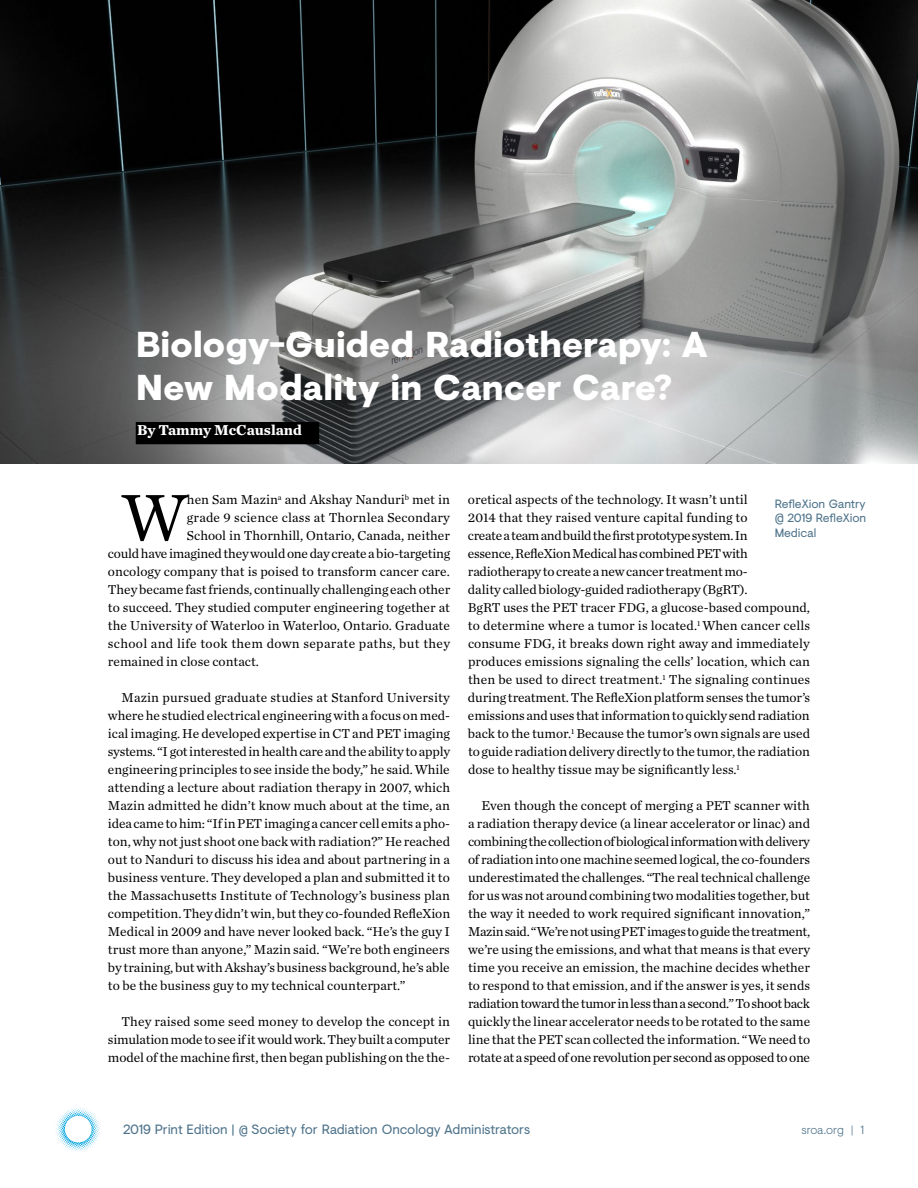
<style>
.page{position:relative;width:918px;height:1188px;background:#fff}
.page>*{position:absolute;margin:0;border:0;box-sizing:border-box;transform-origin:0 0}
.t1{font:68.25px "Chronicle Text G1";color:#000}
.t2{font:900 36px/43.2px "Visuelt";letter-spacing:-.01em;color:#fff}
.t3{font:700 15px "Chronicle Text G1";color:#fff}
.t4{font:13.5px/18px "Chronicle Text G1";color:#000;text-align:justify}
.t5{font:13.5px "Visuelt";letter-spacing:-.01em;color:#4f748b}
.t6{font:13.5px "Chronicle Text G1";letter-spacing:.025em;color:#000}
.t7{font:12px/14.4px "Visuelt";letter-spacing:-.015em;color:#4f748b}
.t8{font:12px "Visuelt";letter-spacing:-.01em;color:#4c748b}
.t9{font:300 12px "Visuelt";letter-spacing:-.005em;color:#4f748b}
.s1{font-size:12px}
</style>
<div class="page">
<svg style="left:55px;top:1107px;width:45px;height:45px"></svg>
<img style="left:0;top:0;width:918px;height:463px">
<div style="left:136px;top:423px;width:182px;height:21px;background:#000"></div>
<div style="left:136px;top:422px;width:183px;height:22px;border:2px solid #000101"></div>
<h2 class="t2" style="left:136px;top:321px;width:573px">Biology-Guided Radiotherapy: A<br>New Modality in Cancer Care?</h2>
<p class="t3" style="left:137px;top:418px;width:166px">By Tammy McCausland</p>
<h1 class="t1" style="left:122px;top:466px;width:67px">W</h1>
<p class="t4" style="left:187px;top:490px;width:265px">hen Sam Mazin<sup>a</sup> and Akshay Nanduri<sup>b</sup> met in</p>
<p class="t4" style="left:187px;top:508px;width:264px">grade 9 science class at Thornlea Secondary</p>
<p class="t4" style="left:187px;top:526px;width:265px">School in Thornhill, Ontario, Canada, neither</p>
<p class="t4" style="left:108px;top:544px;width:344px">could have imagined they would one day create a bio-targeting</p>
<p class="t4" style="left:108px;top:562px;width:344px">oncology company that is poised to transform cancer care.</p>
<p class="t4" style="left:108px;top:580px;width:344px">They became fast friends, continually challenging each other</p>
<p class="t4" style="left:108px;top:598px;width:344px">to succeed. They studied computer engineering together at</p>
<p class="t4" style="left:108px;top:616px;width:344px">the University of Waterloo in Waterloo, Ontario. Graduate</p>
<p class="t6" style="left:108px;top:633px;width:344px">school and life took them down separate paths, but they</p>
<p class="t4" style="left:108px;top:652px;width:153px">remained in close contact.</p>
<p class="t4" style="left:108px;top:688px;width:344px;text-indent:14px">Mazin pursued graduate studies at Stanford University where he studied electrical engineering with a focus on med&shy;ical imaging. He developed expertise in CT and PET imaging systems. “I got interested in health care and the ability to apply engineering principles to see inside the body,” he said. While attending a lecture about radiation therapy in 2007, which Mazin admitted he didn’t know much about at the time, an idea came to him: “If in PET imaging a cancer cell emits a pho&shy;ton, why not just shoot one back with radiation?” He reached out to Nanduri to discuss his idea and about partnering in a business venture. They developed a plan and submitted it to the Massachusetts Institute of Technology’s business plan competition. They didn’t win, but they co-founded RefleXion Medical in 2009 and have never looked back. “He’s the guy I trust more than anyone,” Mazin said. “We’re both engineers by training, but with Akshay’s business background, he’s able to be the business guy to my technical counterpart.”</p>
<p class="t4" style="left:108px;top:1012px;width:344px;text-indent:14px">They raised some seed money to develop the concept in simulation mode to see if it would work. They built a computer model of the machine first, then began publishing on the the-</p>
<p class="t4" style="left:468px;top:490px;width:344px;text-align:left">oretical aspects of the technology. It wasn’t until<br>2014 that they raised venture capital funding to<br>create a team and build the first prototype system. In<br>essence, RefleXion Medical has combined PET with radiotherapy to create a new cancer treatment mo-<br>dality called biology-guided radiotherapy (BgRT).<br>BgRT uses the PET tracer FDG, a glucose-based compound, to determine where a tumor is located.<sup>1</sup> When cancer cells consume FDG, it breaks down right away and immediately produces emissions signaling the cells’ location, which can then be used to direct treatment.<sup>1</sup> The signaling continues during treatment. The RefleXion platform senses the tumor’s emissions and uses that information to quickly send radiation back to the tumor.<sup>1</sup> Because the tumor’s own signals are used to guide radiation delivery directly to the tumor, the radiation dose to healthy tissue may be significantly less.<sup>1</sup></p>
<p class="t4" style="left:468px;top:796px;width:344px;text-indent:14px">Even though the concept of merging a PET scanner with a radiation therapy device (a linear accelerator or linac) and combining the collection of biological information with delivery of radiation into one machine seemed logical, the co-founders underestimated the challenges. “The real technical challenge for us was not around combining two modalities together, but the way it needed to work required significant innovation,” Mazin said. “We’re not using PET images to guide the treatment, we’re using the emissions, and what that means is that every time you receive an emission, the machine decides whether to respond to that emission, and if the answer is yes, it sends radiation toward the tumor in less than a second.” To shoot back quickly the linear accelerator needs to be rotated to the same line that the PET scan collected the information. “We need to rotate at a speed of one revolution per second as opposed to one</p>
<p class="t8" style="left:775px;top:495px;width:92px">RefleXion Gantry</p>
<p class="t7" style="left:775px;top:511px;width:93px">@ 2019 RefleXion<br>Medical</p>
<p class="t5" style="left:123px;top:1120px;width:409px">2019 Print Edition | <span class="s1">@</span> Society for Radiation Oncology Administrators</p>
<p class="t9" style="left:802px;top:1121px;width:64px">sroa.org | 1</p>
</div>
